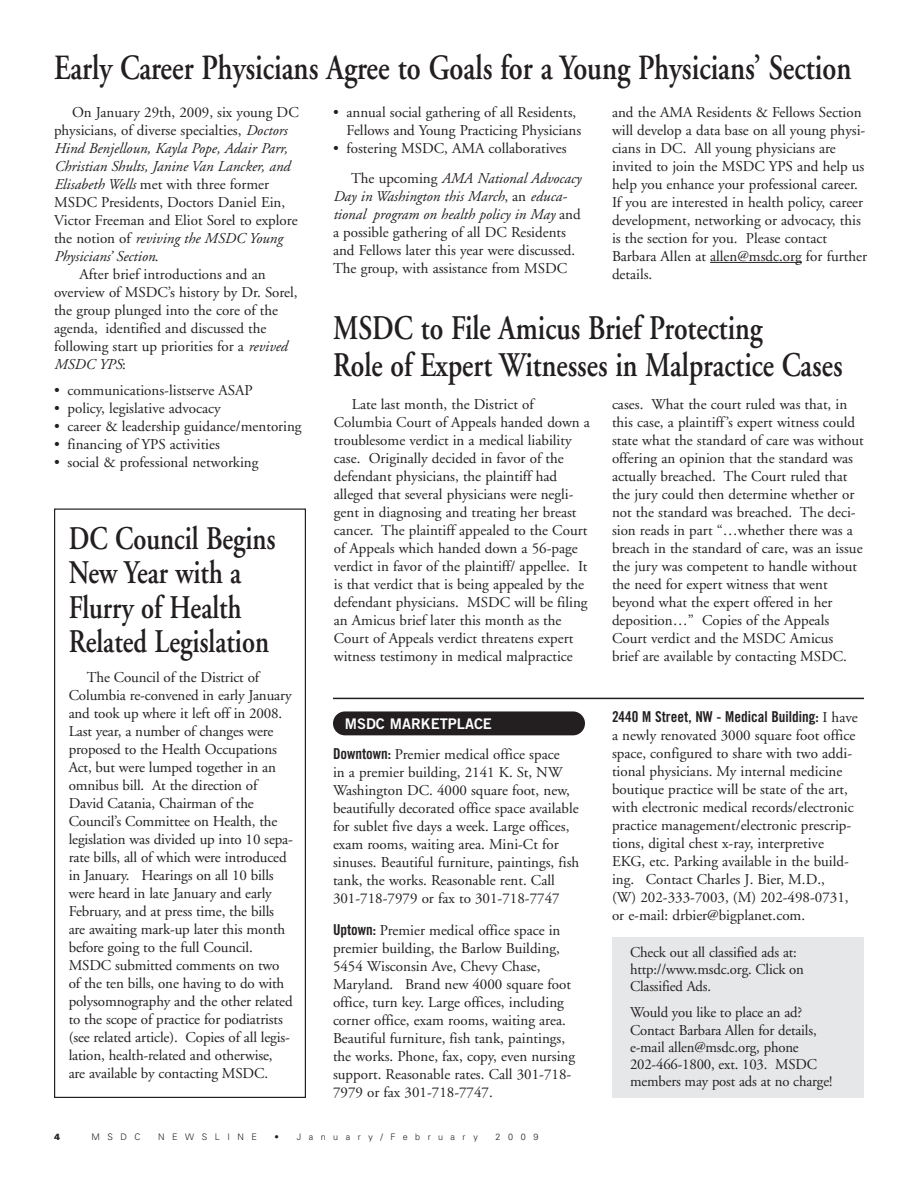
<style>
.page{position:relative;width:918px;height:1188px;background:#fff}
.page>*{position:absolute;margin:0;border:0;box-sizing:border-box;transform-origin:0 0}
.t1{font:600 35.4px "Adobe Garamond";color:#231f20;scale:.8 1}
.t2{font:600 34.5px/37.5px "Adobe Garamond";color:#231f20;scale:.8 1}
.t3{font:600 33px/34.5px "Adobe Garamond";color:#231f20;scale:.8 1}
.t4{font:15px/18px "Adobe Garamond";color:#231f20}
.t5{font:italic 15px "Adobe Garamond";color:#231f20}
.t6{font:15px "Trade Gothic Bold Cond Twenty";color:#231f20}
.t7{font:14.7px "Trade Gothic Bold Two";color:#fff}
.t8{font:300 9px "Univers";letter-spacing:.835em;color:#231f20}
.t9{font:900 9px "Univers";color:#231f20}
.s1{font-style:italic}
.s2{font-style:normal}
.s3{font-family:"Adobe Garamond"}
.s4{font-family:"Trade Gothic Bold Cond Twenty"}
</style>
<div class="page">
<hr style="left:710px;top:262px;width:92px;height:1px;background:#231f20">
<div style="left:54px;top:508px;width:252px;height:590px;border:1px solid #231f20"></div>
<div style="left:333px;top:711px;width:252px;height:24px;background:#231f20;border-radius:12px"></div>
<div style="left:612px;top:938px;width:252px;height:160px;background:#e6e7e8"></div>
<hr style="left:333px;top:698px;width:531px;height:1px;background:#231f20">
<h1 class="t1" style="left:54px;top:54px;width:998px">Early Career Physicians Agree to Goals for a Young Physicians’ Section</h1>
<p class="t4" style="left:346px;top:105px;width:236px;text-indent:-14px">• annual social gathering of all Residents,<br>Fellows and Young Practicing Physicians</p>
<p class="t4" style="left:351px;top:135px;width:232px;line-height:30px;text-indent:-18px">• fostering MSDC, AMA collaboratives<br>The upcoming <span class="s1">AMA National Advocacy</span></p>
<p class="t4" style="left:333px;top:189px;width:249px"><span class="s1">Day in Washington this March</span>, an <span class="s1">educa&shy;tional program on health policy in May</span> and a possible gathering of all DC Residents and Fellows later this year were discussed.<br>The group, with assistance from MSDC</p>
<p class="t4" style="left:612px;top:105px;width:257px">and the AMA Residents &amp; Fellows Section will develop a data base on all young physi&shy;cians in DC. All young physicians are invited to join the MSDC YPS and help us help you enhance your professional career.<br>If you are interested in health policy, career development, networking or advocacy, this is the section for you. Please contact Barbara Allen at allen@msdc.org for further details.</p>
<p class="t4" style="left:72px;top:105px;width:228px">On January 29th, 2009, six young DC</p>
<p class="t4" style="left:54px;top:123px;width:235px">physicians, of diverse specialties, <span class="s1">Doctors</span></p>
<p class="t5" style="left:54px;top:142px;width:235px">Hind Benjelloun, Kayla Pope, Adair Parr,</p>
<p class="t5" style="left:54px;top:160px;width:237px">Christian Shults, Janine Van Lancker, and</p>
<p class="t4" style="left:54px;top:177px;width:217px"><span class="s1">Elisabeth Wells</span> met with three former</p>
<p class="t4" style="left:54px;top:195px;width:233px">MSDC Presidents, Doctors Daniel Ein,</p>
<p class="t4" style="left:54px;top:213px;width:245px">Victor Freeman and Eliot Sorel to explore</p>
<p class="t5" style="left:54px;top:232px;width:230px"><span class="s2">the notion of</span> reviving the MSDC Young</p>
<p class="t5" style="left:54px;top:250px;width:106px">Physicians’ Section<span class="s2">.</span></p>
<p class="t4" style="left:80px;top:267px;width:188px">After brief introductions and an</p>
<p class="t4" style="left:54px;top:285px;width:245px">overview of MSDC’s history by Dr. Sorel,</p>
<p class="t4" style="left:54px;top:303px;width:226px">the group plunged into the core of the</p>
<p class="t4" style="left:54px;top:321px;width:214px">agenda, identified and discussed the</p>
<p class="t4" style="left:54px;top:339px;width:235px">following start up priorities for a <span class="s1">revived</span></p>
<p class="t5" style="left:54px;top:358px;width:73px">MSDC YPS<span class="s2">:</span></p>
<p class="t4" style="left:54px;top:382px;width:200px">• communications-listserve ASAP</p>
<p class="t4" style="left:54px;top:400px;width:168px">• policy, legislative advocacy</p>
<p class="t4" style="left:54px;top:418px;width:249px">• career &amp; leadership guidance/mentoring</p>
<p class="t4" style="left:54px;top:436px;width:167px">• financing of YPS activities</p>
<p class="t4" style="left:54px;top:454px;width:206px">• social &amp; professional networking</p>
<h2 class="t2" style="left:333px;top:312px;width:639px">MSDC to File Amicus Brief Protecting<br>Role of Expert Witnesses in Malpractice Cases</h2>
<p class="t4" style="left:612px;top:397px;width:253px">cases. What the court ruled was that, in this case, a plaintiff’s expert witness could state what the standard of care was without offering an opinion that the standard was actually breached. The Court ruled that the jury could then determine whether or not the standard was breached. The deci&shy;sion reads in part “…whether there was a breach in the standard of care, was an issue the jury was competent to handle without the need for expert witness that went beyond what the expert offered in her deposition…” Copies of the Appeals Court verdict and the MSDC Amicus<br>brief are available by contacting MSDC.</p>
<p class="t4" style="left:334px;top:396px;width:258px;text-indent:18px">Late last month, the District of Columbia Court of Appeals handed down a troublesome verdict in a medical liability case. Originally decided in favor of the defendant physicians, the plaintiff had alleged that several physicians were negli&shy;gent in diagnosing and treating her breast cancer. The plaintiff appealed to the Court of Appeals which handed down a 56-page verdict in favor of the plaintiff/ appellee. It is that verdict that is being appealed by the defendant physicians. MSDC will be filing an Amicus brief later this month as the Court of Appeals verdict threatens expert witness testimony in medical malpractice</p>
<h3 class="t3" style="left:69px;top:524px;width:260px">DC Council Begins<br>New Year with a<br>Flurry of Health<br>Related Legislation</h3>
<p class="t4" style="left:69px;top:669px;width:226px;text-indent:18px">The Council of the District of Columbia re-convened in early January and took up where it left off in 2008.<br>Last year, a number of changes were proposed to the Health Occupations Act, but were lumped together in an omnibus bill. At the direction of David Catania, Chairman of the Council’s Committee on Health, the legislation was divided up into 10 sepa&shy;rate bills, all of which were introduced in January. Hearings on all 10 bills were heard in late January and early February, and at press time, the bills are awaiting mark-up later this month before going to the full Council.<br>MSDC submitted comments on two of the ten bills, one having to do with polysomnography and the other related to the scope of practice for podiatrists (see related article). Copies of all legis&shy;lation, health-related and otherwise, are available by contacting MSDC.</p>
<p class="t6" style="left:612px;top:711px;width:247px">2440 M Street, NW - Medical Building: <span class="s3">I have</span></p>
<p class="t4" style="left:612px;top:727px;width:245px">a newly renovated 3000 square foot office space, configured to share with two addi&shy;tional physicians. My internal medicine boutique practice will be state of the art, with electronic medical records/electronic practice management/electronic prescrip&shy;tions, digital chest x-ray, interpretive EKG, etc. Parking available in the build&shy;ing. Contact Charles J. Bier, M.D.,<br>(W) 202-333-7003, (M) 202-498-0731, or e-mail: drbier@bigplanet.com.</p>
<p class="t4" style="left:630px;top:945px;width:176px;line-height:17.1px">Check out all classified ads at: http://www.msdc.org. Click on<br>Classified Ads.</p>
<p class="t4" style="left:630px;top:1006px;width:204px;line-height:17.1px">Would you like to place an ad?<br>Contact Barbara Allen for details, e-mail allen@msdc.org, phone<br>202-466-1800, ext. 103. MSDC members may post ads at no charge!</p>
<p class="t7" style="left:345px;top:718px;width:149px">MSDC MARKETPLACE</p>
<p class="t4" style="left:333px;top:747px;width:248px"><span class="s4">Downtown:</span> Premier medical office space<br>in a premier building, 2141 K. St, NW Washington DC. 4000 square foot, new, beautifully decorated office space available for sublet five days a week. Large offices, exam rooms, waiting area. Mini-Ct for sinuses. Beautiful furniture, paintings, fish tank, the works. Reasonable rent. Call 301-718-7979 or fax to 301-718-7747</p>
<p class="t4" style="left:333px;top:922px;width:244px"><span class="s4">Uptown:</span> Premier medical office space in premier building, the Barlow Building, 5454 Wisconsin Ave, Chevy Chase, Maryland. Brand new 4000 square foot office, turn key. Large offices, including corner office, exam rooms, waiting area.<br>Beautiful furniture, fish tank, paintings, the works. Phone, fax, copy, even nursing support. Reasonable rates. Call 301-718- 7979 or fax 301-718-7747.</p>
<p class="t9" style="left:54px;top:1134px;width:8px">4</p>
<p class="t8" style="left:92px;top:1134px;width:51px">MSDC</p>
<p class="t8" style="left:158px;top:1134px;width:100px">NEWSLINE</p>
<p class="t8" style="left:275px;top:1134px;width:205px">• January/February</p>
<p class="t8" style="left:496px;top:1134px;width:44px">2009</p>
</div>
